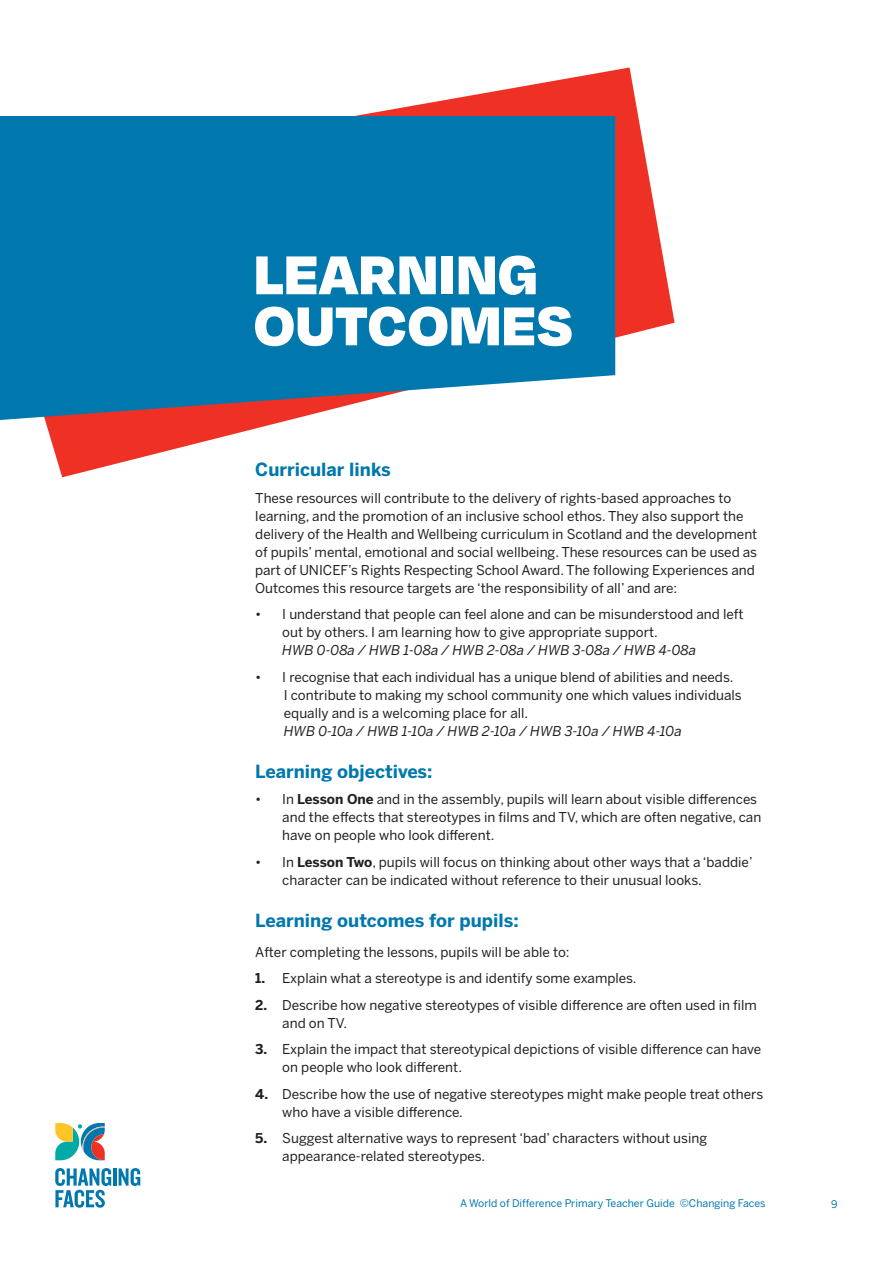
<style>
.page{position:relative;width:893px;height:1263px;background:#fff}
.page>*{position:absolute;margin:0;border:0;box-sizing:border-box;transform-origin:0 0}
.t1{font:900 63px/51px "Degular";letter-spacing:.005em;color:#fff}
.t2{font:700 18px "Benton Sans";color:#0078ae}
.t3{font:13.5px/18px "Benton Sans";color:#231f20}
.t4{font:italic 13.5px "Benton Sans";color:#231f20}
.t5{font:10.5px "Benton Sans";color:#0078ae}
.s1{font-weight:700}
</style>
<div class="page">
<hr style="left:113px;top:1168px;width:3px;height:17px;background:#0078ae">
<svg style="left:119px;top:1168px;width:21px;height:18px"></svg>
<svg style="left:55px;top:1168px;width:56px;height:40px"></svg>
<svg style="left:55px;top:1123px;width:50px;height:38px"></svg>
<svg style="left:45px;top:67px;width:630px;height:410px"></svg>
<svg style="left:0;top:116px;width:615px;height:304px;background:#127dae"></svg>
<h1 class="t1" style="left:254px;top:245px;width:321px">LEARNING<br>OUTCOMES</h1>
<h2 class="t2" style="left:255px;top:459px;width:137px">Curricular links</h2>
<p class="t3" style="left:255px;top:489px;width:504px">These resources will contribute to the delivery of rights-based approaches to learning, and the promotion of an inclusive school ethos. They also support the delivery of the Health and Wellbeing curriculum in Scotland and the development of pupils’ mental, emotional and social wellbeing. These resources can be used as part of UNICEF’s Rights Respecting School Award. The following Experiences and Outcomes this resource targets are ‘the responsibility of all’ and are:</p>
<p class="t3" style="left:282px;top:605px;width:463px;text-indent:-27px">• I understand that people can feel alone and can be misunderstood and left out by others. I am learning how to give appropriate support.</p>
<p class="t4" style="left:282px;top:642px;width:415px">HWB 0-08a / HWB 1-08a / HWB 2-08a / HWB 3-08a / HWB 4-08a</p>
<p class="t3" style="left:284px;top:668px;width:459px;text-indent:-28px">• I recognise that each individual has a unique blend of abilities and needs.<br>I contribute to making my school community one which values individuals equally and is a welcoming place for all.</p>
<p class="t4" style="left:284px;top:723px;width:399px">HWB 0-10a / HWB 1-10a / HWB 2-10a / HWB 3-10a / HWB 4-10a</p>
<h2 class="t2" style="left:255px;top:761px;width:179px">Learning objectives:</h2>
<p class="t3" style="left:282px;top:790px;width:480px;text-indent:-27px">• In <span class="s1">Lesson One</span> and in the assembly, pupils will learn about visible differences and the effects that stereotypes in films and TV, which are often negative, can have on people who look different.</p>
<p class="t3" style="left:282px;top:853px;width:472px;text-indent:-27px">• In <span class="s1">Lesson Two</span>, pupils will focus on thinking about other ways that a ‘baddie’ character can be indicated without reference to their unusual looks.</p>
<h2 class="t2" style="left:255px;top:910px;width:265px">Learning outcomes for pupils:</h2>
<p class="t3" style="left:255px;top:942px;width:316px">After completing the lessons, pupils will be able to:</p>
<p class="t3" style="left:255px;top:969px;width:383px"><span class="s1">1.</span> Explain what a stereotype is and identify some examples.</p>
<p class="t3" style="left:282px;top:995px;width:476px;text-indent:-27px"><span class="s1">2.</span> Describe how negative stereotypes of visible difference are often used in film and on TV.</p>
<p class="t3" style="left:282px;top:1040px;width:480px;text-indent:-27px"><span class="s1">3.</span> Explain the impact that stereotypical depictions of visible difference can have on people who look different.</p>
<p class="t3" style="left:282px;top:1084px;width:483px;text-indent:-27px"><span class="s1">4.</span> Describe how the use of negative stereotypes might make people treat others who have a visible difference.</p>
<p class="t3" style="left:282px;top:1129px;width:426px;text-indent:-27px"><span class="s1">5.</span> Suggest alternative ways to represent ‘bad’ characters without using appearance-related stereotypes.</p>
<p class="t5" style="left:460px;top:1197px;width:307px">A World of Difference Primary Teacher Guide ©Changing Faces</p>
<p class="t5" style="left:831px;top:1198px;width:8px">9</p>
</div>
